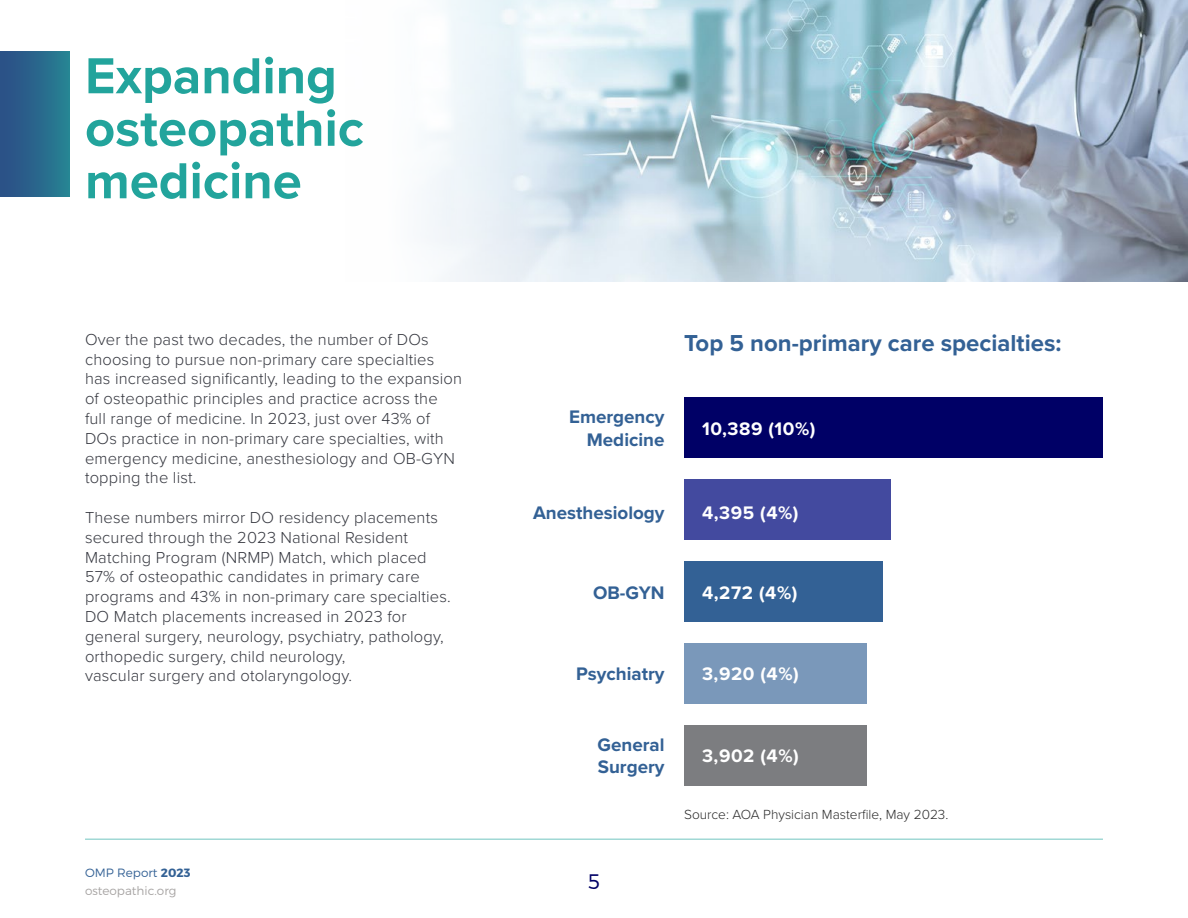
<style>
.page{position:relative;width:1188px;height:918px;background:#fff}
.page>*{position:absolute;margin:0;border:0;box-sizing:border-box;transform-origin:0 0}
.t1{font:700 52.5px/52.5px "Proxima Nova";color:#22a49c}
.t2{font:700 24px "Proxima Nova";color:#336195}
.t3{font:300 21px "Montserrat";color:#006}
.t4{font:700 18.75px/22.5px "Proxima Nova";color:#336195}
.t5{font:700 18.75px "Proxima Nova";letter-spacing:.03em;color:#fff}
.t6{font:300 16.5px/19.8px "Proxima Nova";letter-spacing:.01em;color:#363840}
.t7{font:300 13.65px "Proxima Nova";color:#2a2a2a}
.t8{font:300 12px "Montserrat";color:#a7a4a3}
.t9{font:300 12px "Montserrat";color:#336195}
.s1{font-weight:700}
</style>
<div class="page">
<hr style="left:85px;top:839px;width:1018px;height:1px;background:#22a49c">
<div style="left:684px;top:725px;width:183px;height:61px;background:#7c7d80"></div>
<div style="left:684px;top:643px;width:183px;height:61px;background:#7a98ba"></div>
<div style="left:684px;top:561px;width:199px;height:61px;background:#336195"></div>
<div style="left:684px;top:479px;width:207px;height:61px;background:#434a9f"></div>
<div style="left:684px;top:397px;width:419px;height:61px;background:#006"></div>
<img style="left:425px;top:0;width:763px;height:282px">
<div style="left:0;top:52px;width:69px;height:144px;background:linear-gradient(to right,#2c4b86,#278192)"></div>
<h1 class="t1" style="left:85px;top:51px;width:280px">Expanding osteopathic medicine</h1>
<p class="t6" style="left:85px;top:330px;width:379px">Over the past two decades, the number of DOs choosing to pursue non-primary care specialties has increased significantly, leading to the expansion of osteopathic principles and practice across the full range of medicine. In 2023, just over 43% of DOs practice in non-primary care specialties, with emergency medicine, anesthesiology and OB-GYN topping the list.</p>
<p class="t6" style="left:85px;top:508px;width:367px">These numbers mirror DO residency placements secured through the 2023 National Resident Matching Program (NRMP) Match, which placed 57% of osteopathic candidates in primary care programs and 43% in non-primary care specialties.<br>DO Match placements increased in 2023 for general surgery, neurology, psychiatry, pathology, orthopedic surgery, child neurology,<br>vascular surgery and otolaryngology.</p>
<p class="t9" style="left:85px;top:866px;width:107px">OMP Report <span class="s1">2023</span></p>
<p class="t8" style="left:85px;top:884px;width:93px">osteopathic.org</p>
<h2 class="t2" style="left:684px;top:328px;width:379px">Top 5 non-primary care specialties:</h2>
<p class="t4" style="left:569px;top:406px;width:97px;text-align:right">Emergency<br>Medicine</p>
<p class="t5" style="left:702px;top:417px;width:115px">10,389 (10%)</p>
<p class="t4" style="left:533px;top:503px;width:133px">Anesthesiology</p>
<p class="t4" style="left:593px;top:582px;width:73px">OB-GYN</p>
<p class="t5" style="left:702px;top:502px;width:98px">4,395 (4%)</p>
<p class="t5" style="left:702px;top:582px;width:97px">4,272 (4%)</p>
<p class="t4" style="left:576px;top:664px;width:90px">Psychiatry</p>
<p class="t5" style="left:702px;top:663px;width:98px">3,920 (4%)</p>
<p class="t4" style="left:598px;top:734px;width:68px">General<br>Surgery</p>
<p class="t5" style="left:702px;top:744px;width:98px">3,902 (4%)</p>
<p class="t7" style="left:684px;top:807px;width:266px">Source: AOA Physician Masterfile, May 2023.</p>
<p class="t3" style="left:588px;top:869px;width:13px">5</p>
</div>
